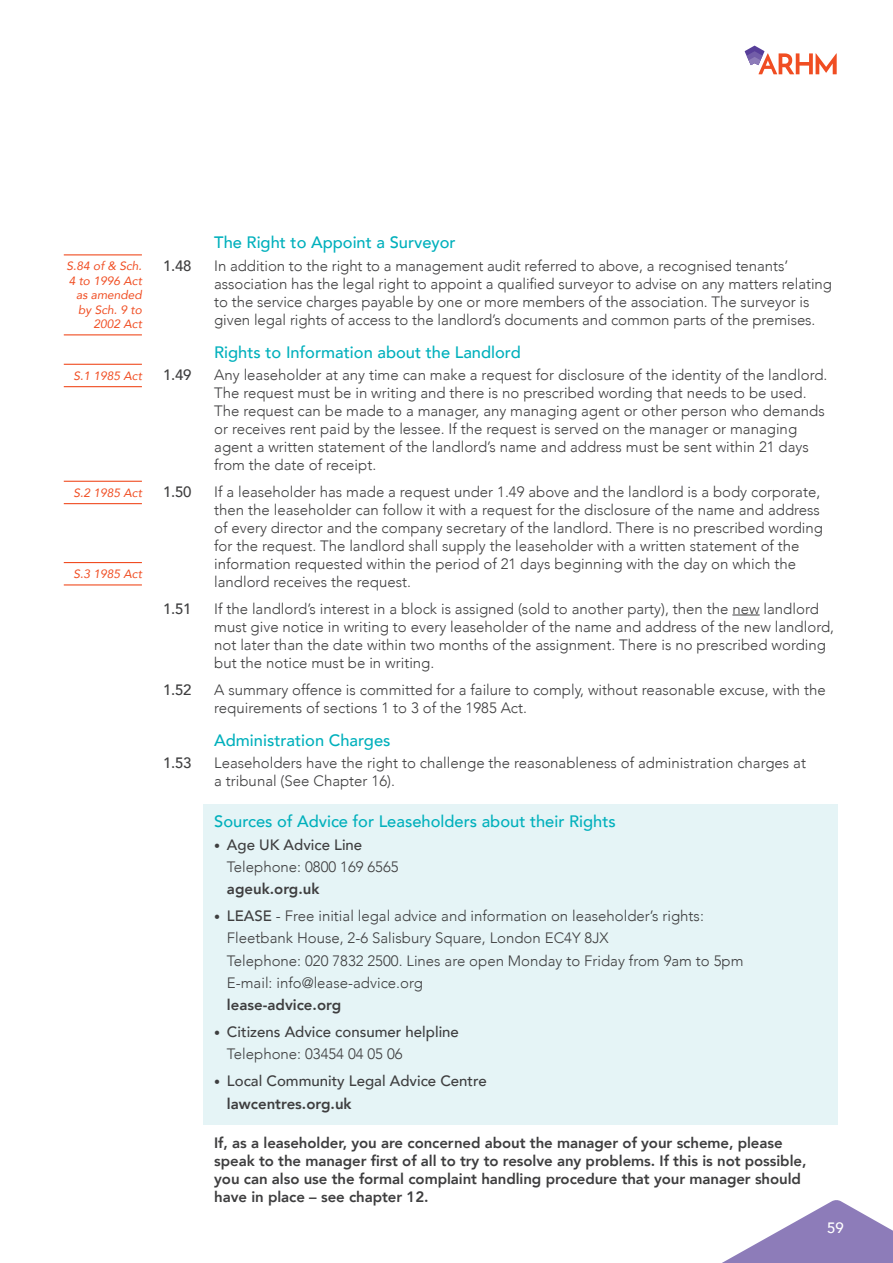
<style>
.page{position:relative;width:893px;height:1263px;background:#fff}
.page>*{position:absolute;margin:0;border:0;box-sizing:border-box;transform-origin:0 0}
.t1{font:500 16.5px "Avenir";color:#00b0bc}
.t2{font:300 15px/18px "Avenir";color:#3e3e3f}
.t3{font:800 15px/18px "Avenir";letter-spacing:-.005em;color:#3e3e3f}
.t4{font:500 15px/22.2px "Avenir";color:#3e3e3f}
.t5{font:500 15px "Avenir";color:#fff}
.t6{font:italic 12px/14.4px "Avenir";color:#f04d22;text-align:right}
.s1{font-size:12px}
.s2{font-weight:500}
.s3{font-weight:300;font-size:12px}
.s4{font-weight:300}
.s5{font-weight:800}
</style>
<div class="page">
<svg style="left:745px;top:46px;width:92px;height:28px"></svg>
<svg style="left:722px;top:1200px;width:171px;height:63px"></svg>
<div style="left:203px;top:804px;width:635px;height:321px;background:#e5f4f6"></div>
<svg style="left:732px;top:615px;width:28px;height:1px"></svg>
<hr style="left:64px;top:254px;width:78px;height:1px;background:#f04d22">
<hr style="left:64px;top:334px;width:78px;height:1px;background:#f04d22">
<hr style="left:64px;top:364px;width:78px;height:1px;background:#f04d22">
<hr style="left:64px;top:386px;width:78px;height:1px;background:#f04d22">
<hr style="left:64px;top:481px;width:78px;height:1px;background:#f04d22">
<hr style="left:64px;top:503px;width:78px;height:1px;background:#f04d22">
<hr style="left:64px;top:562px;width:78px;height:1px;background:#f04d22">
<hr style="left:64px;top:584px;width:78px;height:1px;background:#f04d22">
<p class="t6" style="left:67px;top:259px;width:77px">S.84 of &amp; Sch.<br>4 to 1996 Act as amended by Sch. 9 to<br>2002 Act</p>
<p class="t6" style="left:73px;top:368px;width:70px">S.1 1985 Act</p>
<p class="t6" style="left:73px;top:485px;width:70px">S.2 1985 Act</p>
<p class="t6" style="left:73px;top:566px;width:70px">S.3 1985 Act</p>
<p class="t1" style="left:214px;top:228px;width:243px">The Right to Appoint a Surveyor</p>
<p class="t4" style="left:163px;top:253px;width:30px">1.48</p>
<p class="t2" style="left:214px;top:256px;width:619px">In addition to the right to a management audit referred to above, a recognised tenants’ association has the legal right to appoint a qualified surveyor to advise on any matters relating to the service charges payable by one or more members of the association. The surveyor is given legal rights of access to the landlord’s documents and common parts of the premises.</p>
<p class="t1" style="left:214px;top:338px;width:308px">Rights to Information about the Landlord</p>
<p class="t4" style="left:163px;top:363px;width:30px">1.49</p>
<p class="t2" style="left:214px;top:366px;width:615px">Any leaseholder at any time can make a request for disclosure of the identity of the landlord.<br>The request must be in writing and there is no prescribed wording that needs to be used.<br>The request can be made to a manager, any managing agent or other person who demands or receives rent paid by the lessee. If the request is served on the manager or managing agent a written statement of the landlord’s name and address must be sent within 21 days from the date of receipt.</p>
<p class="t4" style="left:163px;top:480px;width:30px">1.50</p>
<p class="t2" style="left:214px;top:483px;width:610px">If a leaseholder has made a request under 1.49 above and the landlord is a body corporate, then the leaseholder can follow it with a request for the disclosure of the name and address of every director and the company secretary of the landlord. There is no prescribed wording for the request. The landlord shall supply the leaseholder with a written statement of the information requested within the period of 21 days beginning with the day on which the landlord receives the request.</p>
<p class="t4" style="left:163px;top:597px;width:30px">1.51</p>
<p class="t2" style="left:214px;top:600px;width:621px">If the landlord’s interest in a block is assigned (sold to another party), then the new landlord must give notice in writing to every leaseholder of the name and address of the new landlord, not later than the date within two months of the assignment. There is no prescribed wording but the notice must be in writing.</p>
<p class="t4" style="left:163px;top:678px;width:30px">1.52</p>
<p class="t2" style="left:214px;top:681px;width:613px">A summary offence is committed for a failure to comply, without reasonable excuse, with the requirements of sections 1 to 3 of the 1985 Act.</p>
<p class="t1" style="left:214px;top:726px;width:178px">Administration Charges</p>
<p class="t4" style="left:163px;top:751px;width:30px">1.53</p>
<p class="t2" style="left:214px;top:754px;width:593px">Leaseholders have the right to challenge the reasonableness of administration charges at a tribunal (See Chapter 16).</p>
<p class="t1" style="left:214px;top:807px;width:403px">Sources of Advice for Leaseholders about their Rights</p>
<p class="t2" style="left:227px;top:833px;width:173px;line-height:22.2px;text-indent:-13px"><span class="s1">•</span> <span class="s2">Age UK Advice Line<br></span>Telephone: 0800 169 6565</p>
<p class="t3" style="left:227px;top:880px;width:94px">ageuk.org.uk</p>
<p class="t2" style="left:227px;top:905px;width:518px;line-height:22.2px;text-indent:-13px"><span class="s1">•</span> <span class="s2">LEASE</span> - Free initial legal advice and information on leaseholder’s rights:<br>Fleetbank House, 2-6 Salisbury Square, London EC4Y 8JX<br>Telephone: 020 7832 2500. Lines are open Monday to Friday from 9am to 5pm E-mail: info@lease-advice.org</p>
<p class="t3" style="left:227px;top:996px;width:116px">lease-advice.org</p>
<p class="t4" style="left:227px;top:1020px;width:233px;text-indent:-13px"><span class="s3">•</span> Citizens Advice consumer helpline<br><span class="s4">Telephone: 03454 04 05 06</span></p>
<p class="t4" style="left:227px;top:1069px;width:261px;text-indent:-13px"><span class="s3">•</span> Local Community Legal Advice Centre <span class="s5">lawcentres.org.uk</span></p>
<p class="t3" style="left:214px;top:1133px;width:594px">If, as a leaseholder, you are concerned about the manager of your scheme, please speak to the manager first of all to try to resolve any problems. If this is not possible, you can also use the formal complaint handling procedure that your manager should have in place – see chapter 12.</p>
<p class="t5" style="left:827px;top:1215px;width:18px">59</p>
</div>
